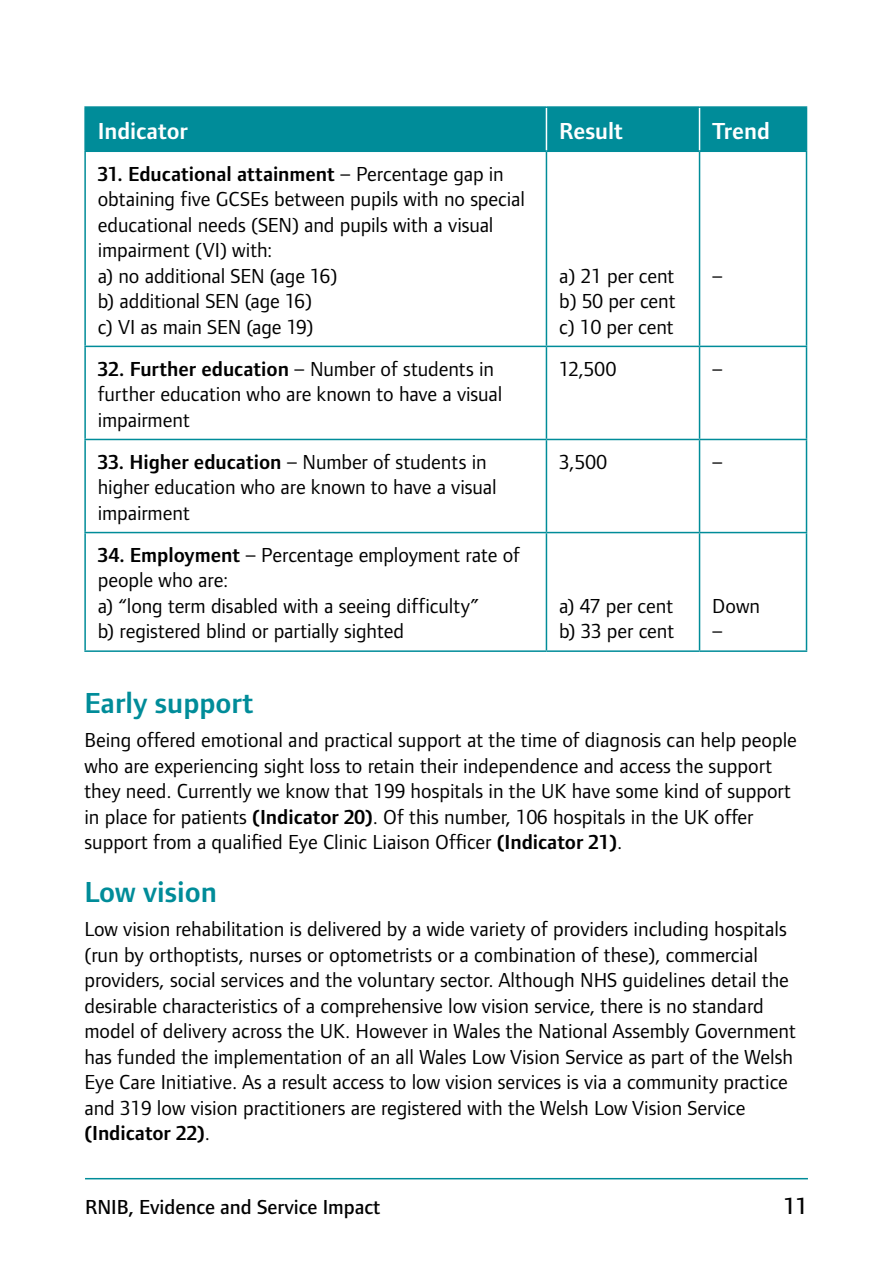
<style>
.page{position:relative;width:893px;height:1263px;background:#fff}
.page>*{position:absolute;margin:0;border:0;box-sizing:border-box;transform-origin:0 0}
.t1{font:600 30px "Foundry Form Sans";color:#008c99}
.t2{font:600 24px "Foundry Form Sans";letter-spacing:-.005em;color:#fff}
.t3{font:500 24px "Foundry Form Sans";color:#000}
.t4{font:21px/25.5px "Foundry Form Sans";color:#000}
.t5{font:500 21px "Foundry Form Sans";color:#000}
.s1{font-weight:600}
</style>
<div class="page">
<hr style="left:85px;top:1178px;width:723px;height:1px;background:#008c99">
<div style="left:86px;top:108px;width:720px;height:43px;background:#008c99"></div>
<hr style="left:546px;top:108px;width:1px;height:43px;background:#fff">
<hr style="left:699px;top:108px;width:1px;height:43px;background:#fff">
<hr style="left:84px;top:106px;width:462px;height:2px;background:#008c99">
<hr style="left:84px;top:108px;width:2px;height:43px;background:#008c99">
<hr style="left:546px;top:106px;width:153px;height:2px;background:#008c99">
<hr style="left:699px;top:106px;width:108px;height:2px;background:#008c99">
<hr style="left:806px;top:108px;width:1px;height:43px;background:#008c99">
<hr style="left:84px;top:151px;width:462px;height:1px;background:#008c99">
<hr style="left:546px;top:151px;width:153px;height:1px;background:#008c99">
<hr style="left:699px;top:151px;width:108px;height:1px;background:#008c99">
<hr style="left:84px;top:152px;width:2px;height:194px;background:#008c99">
<hr style="left:546px;top:152px;width:1px;height:194px;background:#008c99">
<hr style="left:699px;top:152px;width:1px;height:194px;background:#008c99">
<hr style="left:806px;top:152px;width:1px;height:194px;background:#008c99">
<hr style="left:84px;top:346px;width:462px;height:1px;background:#008c99">
<hr style="left:84px;top:347px;width:2px;height:92px;background:#008c99">
<hr style="left:546px;top:346px;width:153px;height:1px;background:#008c99">
<hr style="left:546px;top:347px;width:1px;height:92px;background:#008c99">
<hr style="left:699px;top:346px;width:108px;height:1px;background:#008c99">
<hr style="left:699px;top:347px;width:1px;height:92px;background:#008c99">
<hr style="left:806px;top:347px;width:1px;height:92px;background:#008c99">
<hr style="left:84px;top:439px;width:462px;height:1px;background:#008c99">
<hr style="left:84px;top:440px;width:2px;height:92px;background:#008c99">
<hr style="left:546px;top:439px;width:153px;height:1px;background:#008c99">
<hr style="left:546px;top:440px;width:1px;height:92px;background:#008c99">
<hr style="left:699px;top:439px;width:108px;height:1px;background:#008c99">
<hr style="left:699px;top:440px;width:1px;height:92px;background:#008c99">
<hr style="left:806px;top:440px;width:1px;height:92px;background:#008c99">
<hr style="left:84px;top:532px;width:462px;height:1px;background:#008c99">
<hr style="left:84px;top:533px;width:2px;height:117px;background:#008c99">
<hr style="left:546px;top:532px;width:153px;height:1px;background:#008c99">
<hr style="left:546px;top:533px;width:1px;height:117px;background:#008c99">
<hr style="left:699px;top:532px;width:108px;height:1px;background:#008c99">
<hr style="left:699px;top:533px;width:1px;height:117px;background:#008c99">
<hr style="left:806px;top:533px;width:1px;height:117px;background:#008c99">
<hr style="left:84px;top:650px;width:462px;height:2px;background:#008c99">
<hr style="left:546px;top:650px;width:153px;height:2px;background:#008c99">
<hr style="left:699px;top:650px;width:108px;height:2px;background:#008c99">
<p class="t2" style="left:98px;top:117px;width:92px">Indicator</p>
<p class="t2" style="left:559px;top:117px;width:65px">Result</p>
<p class="t2" style="left:712px;top:117px;width:59px">Trend</p>
<p class="t4" style="left:98px;top:161px;width:429px"><span class="s1">31. Educational attainment</span> – Percentage gap in obtaining five GCSEs between pupils with no special educational needs (SEN) and pupils with a visual impairment (VI) with:<br>a) no additional SEN (age 16)<br>b) additional SEN (age 16)<br>c) VI as main SEN (age 19)</p>
<p class="t4" style="left:559px;top:263px;width:118px;text-align:justify">a) 21 per cent b) 50 per cent c) 10 per cent</p>
<p class="t4" style="left:712px;top:263px;width:12px">–</p>
<p class="t4" style="left:98px;top:356px;width:406px"><span class="s1">32. Further education</span> – Number of students in further education who are known to have a visual impairment</p>
<p class="t4" style="left:559px;top:356px;width:59px">12,500</p>
<p class="t4" style="left:712px;top:356px;width:12px">–</p>
<p class="t4" style="left:98px;top:449px;width:400px"><span class="s1">33. Higher education</span> – Number of students in higher education who are known to have a visual impairment</p>
<p class="t4" style="left:559px;top:449px;width:49px">3,500</p>
<p class="t4" style="left:712px;top:449px;width:12px">–</p>
<p class="t4" style="left:98px;top:542px;width:423px"><span class="s1">34. Employment</span> – Percentage employment rate of people who are:<br>a) “long term disabled with a seeing difficulty”<br>b) registered blind or partially sighted</p>
<p class="t4" style="left:559px;top:593px;width:117px">a) 47 per cent b) 33 per cent</p>
<p class="t4" style="left:712px;top:593px;width:49px">Down –</p>
<h1 class="t1" style="left:84px;top:687px;width:171px">Early support</h1>
<p class="t4" style="left:84px;top:727px;width:714px">Being offered emotional and practical support at the time of diagnosis can help people who are experiencing sight loss to retain their independence and access the support they need. Currently we know that 199 hospitals in the UK have some kind of support in place for patients <span class="s1">(Indicator 20)</span>. Of this number, 106 hospitals in the UK offer support from a qualified Eye Clinic Liaison Officer <span class="s1">(Indicator 21)</span>.</p>
<h1 class="t1" style="left:84px;top:876px;width:134px">Low vision</h1>
<p class="t4" style="left:84px;top:916px;width:713px">Low vision rehabilitation is delivered by a wide variety of providers including hospitals (run by orthoptists, nurses or optometrists or a combination of these), commercial providers, social services and the voluntary sector. Although NHS guidelines detail the desirable characteristics of a comprehensive low vision service, there is no standard model of delivery across the UK. However in Wales the National Assembly Government has funded the implementation of an all Wales Low Vision Service as part of the Welsh Eye Care Initiative. As a result access to low vision services is via a community practice and 319 low vision practitioners are registered with the Welsh Low Vision Service <span class="s1">(Indicator 22)</span>.</p>
<p class="t5" style="left:85px;top:1195px;width:297px">RNIB, Evidence and Service Impact</p>
<p class="t3" style="left:784px;top:1192px;width:25px">11</p>
</div>
